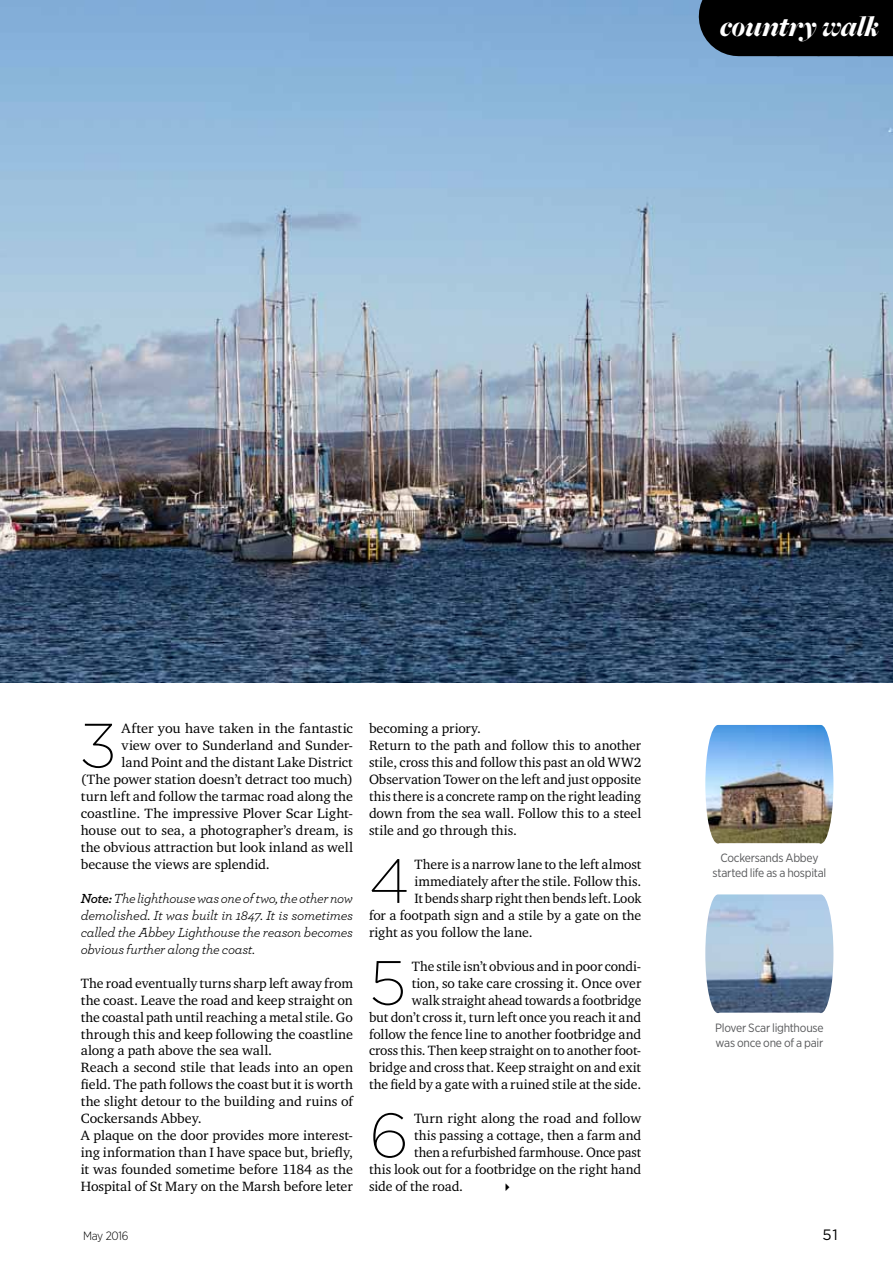
<style>
.page{position:relative;width:893px;height:1263px;background:#fff}
.page>*{position:absolute;margin:0;border:0;box-sizing:border-box;transform-origin:0 0}
.t1{font:200 62.25px "Gotham";color:#000}
.t2{font:italic 900 30px "Freight Big Pro";letter-spacing:-.005em;color:#fff}
.t3{font:15px "Gotham";color:#000}
.t4{font:13.8px/17px "Charter ITCA";letter-spacing:-.005em;color:#000}
.t5{font:italic 13.8px/17px "Archer";letter-spacing:-.02em;color:#000;text-align:justify}
.t6{font:13.8px "Charter ITCA";letter-spacing:-.005em;color:#000;scale:1.04 1}
.t7{font:12px/15px "Gotham Narrow";letter-spacing:-.02em;color:#58595b}
.t8{font:300 12px "Gotham Narrow";letter-spacing:-.025em;color:#000}
.s1{font-weight:600}
</style>
<div class="page">
<img style="left:0;top:0;width:893px;height:682px">
<div style="left:738px;top:0;width:155px;height:56px;background:#000"></div>
<img style="left:705px;top:725px;width:128px;height:118px">
<img style="left:705px;top:894px;width:128px;height:119px">
<h2 class="t2" style="left:720px;top:7px;width:161px">country walk</h2>
<h1 class="t1" style="left:81px;top:707px;width:37px">3</h1>
<p class="t6" style="left:122px;top:720px;width:224px">After you have taken in the fantastic</p>
<p class="t4" style="left:122px;top:737px;width:233px">view over to Sunderland and Sunder-</p>
<p class="t4" style="left:122px;top:754px;width:233px">land Point and the distant Lake District</p>
<p class="t4" style="left:81px;top:771px;width:274px">(The power station doesn’t detract too much)</p>
<p class="t4" style="left:81px;top:788px;width:274px">turn left and follow the tarmac road along the</p>
<p class="t4" style="left:81px;top:805px;width:274px">coastline. The impressive Plover Scar Light-</p>
<p class="t4" style="left:81px;top:822px;width:274px">house out to sea, a photographer’s dream, is</p>
<p class="t4" style="left:81px;top:838px;width:274px">the obvious attraction but look inland as well</p>
<p class="t4" style="left:81px;top:855px;width:191px">because the views are splendid.</p>
<p class="t5" style="left:81px;top:889px;width:274px"><span class="s1">Note:</span> The lighthouse was one of two, the other now demolished. It was built in 1847. It is sometimes called the Abbey Lighthouse the reason becomes obvious further along the coast.</p>
<p class="t4" style="left:81px;top:974px;width:274px">The road eventually turns sharp left away from the coast. Leave the road and keep straight on the coastal path until reaching a metal stile. Go through this and keep following the coastline along a path above the sea wall.<br>Reach a second stile that leads into an open field. The path follows the coast but it is worth the slight detour to the building and ruins of Cockersands Abbey.<br>A plaque on the door provides more interest&shy;ing information than I have space but, briefly, it was founded sometime before 1184 as the Hospital of St Mary on the Marsh before leter</p>
<p class="t4" style="left:369px;top:720px;width:274px">becoming a priory.<br>Return to the path and follow this to another stile, cross this and follow this past an old WW2<br>Observation Tower on the left and just opposite this there is a concrete ramp on the right leading down from the sea wall. Follow this to a steel stile and go through this.</p>
<h1 class="t1" style="left:369px;top:842px;width:42px">4</h1>
<p class="t4" style="left:414px;top:855px;width:228px">There is a narrow lane to the left almost</p>
<p class="t4" style="left:414px;top:872px;width:228px">immediately after the stile. Follow this.</p>
<p class="t4" style="left:414px;top:889px;width:228px">It bends sharp right then bends left. Look</p>
<p class="t4" style="left:369px;top:906px;width:274px">for a footpath sign and a stile by a gate on the</p>
<p class="t4" style="left:369px;top:923px;width:165px">right as you follow the lane.</p>
<h1 class="t1" style="left:369px;top:944px;width:39px">5</h1>
<p class="t4" style="left:369px;top:957px;width:274px;text-align:right">The stile isn’t obvious and in poor condi-<br>tion, so take care crossing it. Once over<br>walk straight ahead towards a footbridge<br>but don’t cross it, turn left once you reach it and follow the fence line to another footbridge and cross this. Then keep straight on to another foot&shy;bridge and cross that. Keep straight on and exit the field by a gate with a ruined stile at the side.</p>
<h1 class="t1" style="left:369px;top:1096px;width:41px">6</h1>
<p class="t4" style="left:414px;top:1110px;width:229px">Turn right along the road and follow</p>
<p class="t4" style="left:414px;top:1127px;width:229px">this passing a cottage, then a farm and</p>
<p class="t4" style="left:414px;top:1144px;width:229px">then a refurbished farmhouse. Once past</p>
<p class="t4" style="left:369px;top:1160px;width:274px">this look out for a footbridge on the right hand</p>
<p class="t4" style="left:369px;top:1177px;width:96px">side of the road.</p>
<p class="t7" style="left:712px;top:850px;width:115px;text-align:center">Cockersands Abbey started life as a hospital</p>
<p class="t7" style="left:715px;top:1020px;width:110px">Plover Scar lighthouse was once one of a pair</p>
<p class="t8" style="left:83px;top:1228px;width:47px">May 2016</p>
<p class="t3" style="left:822px;top:1225px;width:17px">51</p>
</div>
